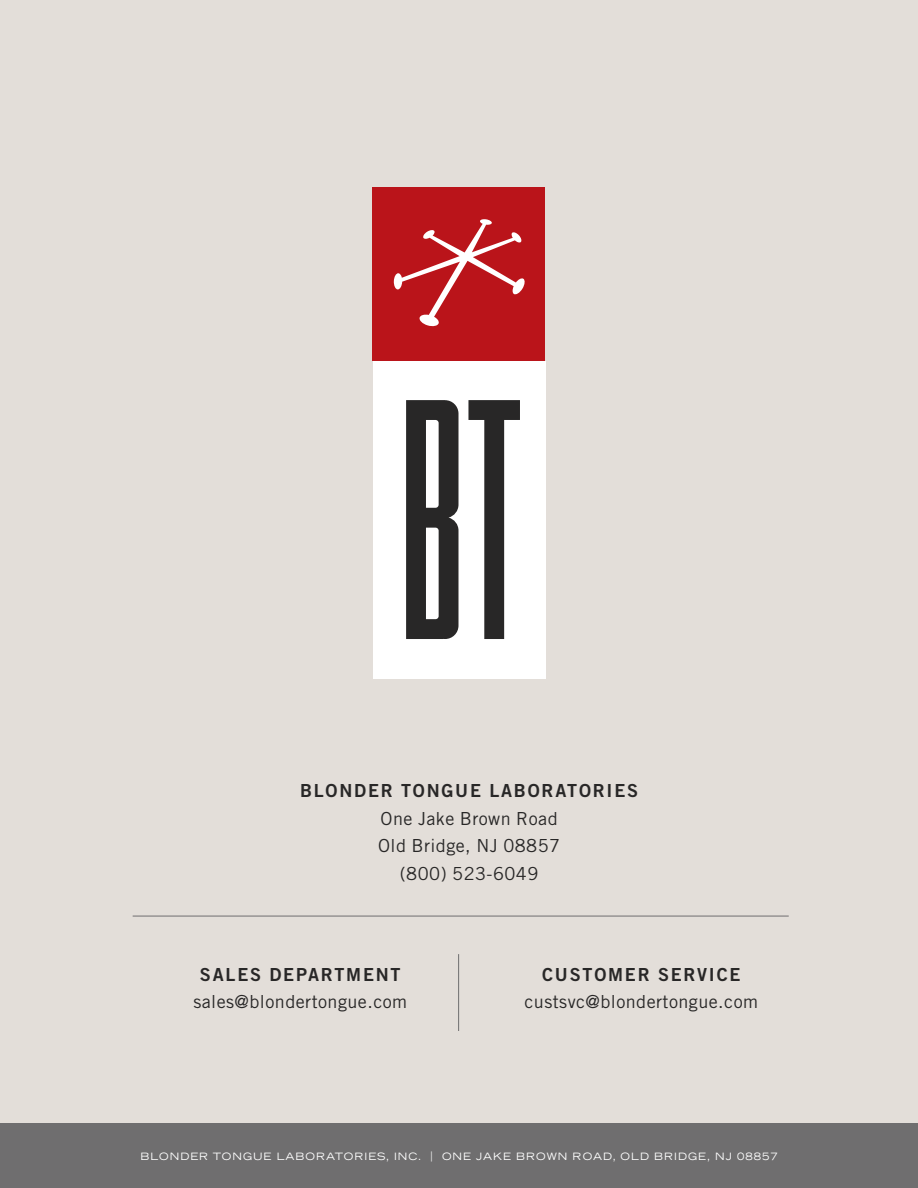
<style>
.page{position:relative;width:918px;height:1188px;background:#fff}
.page>*{position:absolute;margin:0;border:0;box-sizing:border-box;transform-origin:0 0}
.Contact_Info{font:18px "Trade Gothic LT Pro";letter-spacing:.025em;color:#282727}
.Contact_Name{font:18px "Trade Gothic LT Pro Bd 2";letter-spacing:.1em;color:#282727}
.t1{font:expanded 10.2px "Trade Gothic LT Std";letter-spacing:.1em;color:#fff}
</style>
<div class="page">
<div style="left:0;top:0;width:918px;height:1123px;background:#e3ded9"></div>
<div style="left:373px;top:361px;width:172px;height:317px;background:#fff"></div>
<svg style="left:468px;top:400px;width:52px;height:239px"></svg>
<svg style="left:406px;top:400px;width:53px;height:239px"></svg>
<div style="left:373px;top:188px;width:172px;height:173px;background:#ba141a"></div>
<svg style="left:394px;top:219px;width:131px;height:108px"></svg>
<div style="left:0;top:1123px;width:918px;height:65px;background:#6f6e6f"></div>
<hr style="left:458px;top:954px;width:1px;height:77px;background:#6f6e6f">
<hr style="left:133px;top:916px;width:656px;height:1px;background:#6f6e6f">
<p class="Contact_Name" style="left:300px;top:779px;width:340px">BLONDER TONGUE LABORATORIES</p>
<p class="Contact_Info" style="left:381px;top:807px;width:179px">One Jake Brown Road</p>
<p class="Contact_Info" style="left:378px;top:835px;width:184px">Old Bridge, NJ 08857</p>
<p class="Contact_Info" style="left:400px;top:863px;width:140px">(800) 523-6049</p>
<p class="Contact_Name" style="left:200px;top:963px;width:202px">SALES DEPARTMENT</p>
<p class="Contact_Info" style="left:193px;top:991px;width:215px">sales@blondertongue.com</p>
<p class="Contact_Name" style="left:542px;top:963px;width:200px">CUSTOMER SERVICE</p>
<p class="Contact_Info" style="left:524px;top:991px;width:235px">custsvc@blondertongue.com</p>
<p class="t1" style="left:140px;top:1150px;width:639px">BLONDER TONGUE LABORATORIES, INC. | ONE JAKE BROWN ROAD, OLD BRIDGE, NJ 08857</p>
</div>
